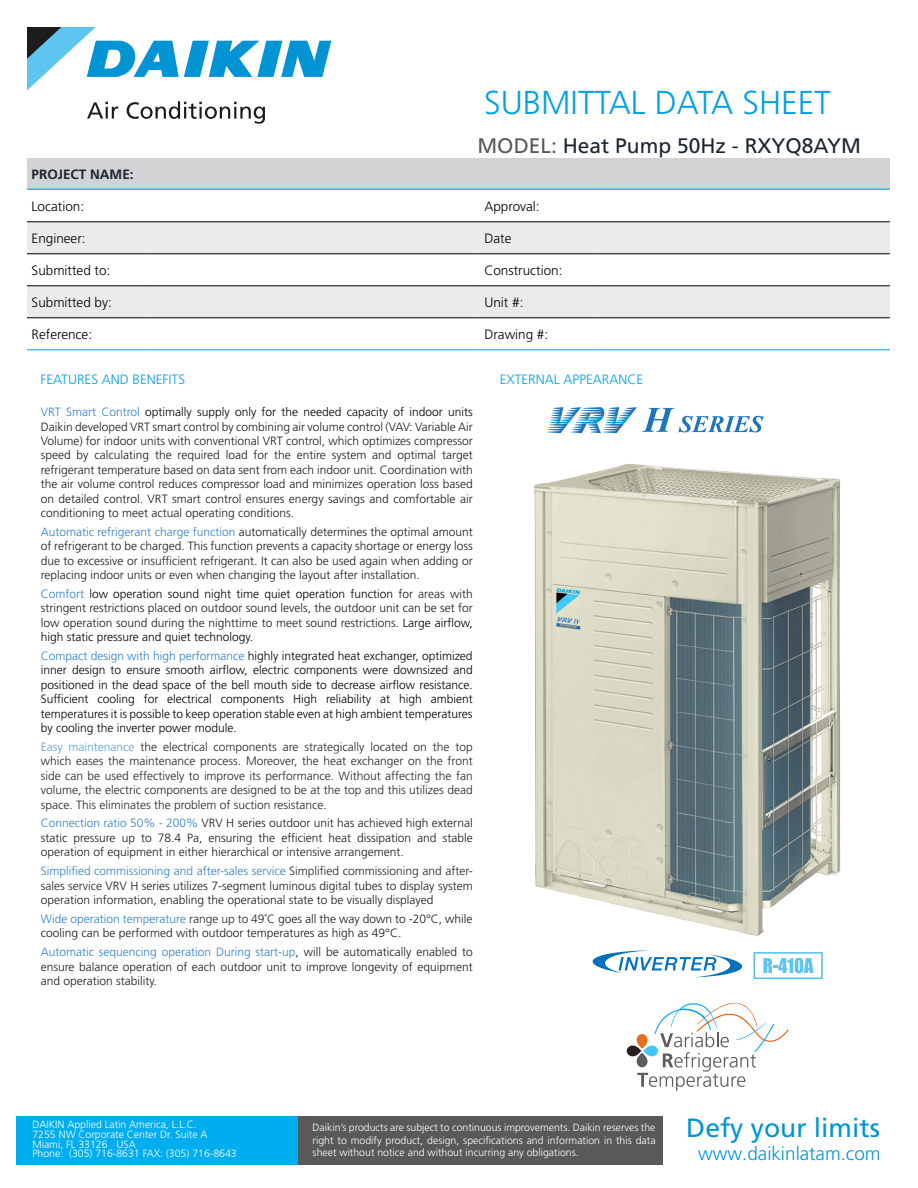
<style>
.page{position:relative;width:918px;height:1188px;background:#fff}
.page>*{position:absolute;margin:0;border:0;box-sizing:border-box;transform-origin:0 0}
.t1{font:300 33.15px "Frutiger LT Std";color:#00a1e4}
.t2{font:26.4px "Frutiger";color:#0095d5}
.t3{font:21px "Frutiger LT Std";color:#1b2630}
.t4{font:300 18.9px "Frutiger";color:#0095d5}
.t5{font:300 13.5px "Frutiger LT Std";color:#000}
.t6{font:300 13.5px "Frutiger LT Std";color:#00a1e4}
.t7{font:700 13.5px "Frutiger LT Std";color:#1b2630}
.t8{font:300 12px/14.4px "Frutiger LT Std";color:#1c1c1c;text-align:justify}
.t9{font:300 12px/14.4px "Frutiger LT Std";color:#000;text-align:justify}
.t10{font:300 12px/14.4px "Frutiger LT Std";color:#262626;text-align:justify}
.t11{font:300 12px/14.4px "Frutiger LT Std";color:#1a1a1a}
.t12{font:300 10.5px/9.6px "Frutiger LT Std";color:#fff;text-align:justify}
.s1{color:#58595b}
.s2{color:#3380cd}
.s3{color:#000}
.s4{color:#5f9ed6}
.s5{color:#262626}
</style>
<div class="page">
<svg style="left:27px;top:27px;width:304px;height:63px"></svg>
<svg style="left:87px;top:102px;width:31px;height:17px"></svg>
<svg style="left:127px;top:101px;width:138px;height:23px"></svg>
<div style="left:298px;top:1116px;width:365px;height:49px;background:#58595b"></div>
<div style="left:17px;top:1116px;width:281px;height:49px;background:#00aeef"></div>
<div style="left:27px;top:159px;width:863px;height:30px;background:#d1d3d4"></div>
<svg style="left:27px;top:223px;width:863px;height:95px;fill:#ebebec"></svg>
<hr style="left:27px;top:349px;width:118px;height:1px;background:#00a1e4">
<hr style="left:145px;top:349px;width:335px;height:1px;background:#00a1e4">
<hr style="left:480px;top:349px;width:117px;height:1px;background:#00a1e4">
<hr style="left:597px;top:349px;width:293px;height:1px;background:#00a1e4">
<hr style="left:27px;top:222px;width:118px;height:1px;background:#000">
<hr style="left:145px;top:222px;width:335px;height:1px;background:#000">
<hr style="left:480px;top:222px;width:117px;height:1px;background:#000">
<hr style="left:597px;top:222px;width:293px;height:1px;background:#000">
<hr style="left:27px;top:254px;width:118px;height:1px;background:#000">
<hr style="left:145px;top:254px;width:335px;height:1px;background:#000">
<hr style="left:480px;top:254px;width:117px;height:1px;background:#000">
<hr style="left:597px;top:254px;width:293px;height:1px;background:#000">
<hr style="left:27px;top:286px;width:118px;height:1px;background:#000">
<hr style="left:145px;top:286px;width:335px;height:1px;background:#000">
<hr style="left:480px;top:286px;width:117px;height:1px;background:#000">
<hr style="left:597px;top:286px;width:293px;height:1px;background:#000">
<hr style="left:27px;top:318px;width:118px;height:1px;background:#000">
<hr style="left:145px;top:318px;width:335px;height:1px;background:#000">
<hr style="left:480px;top:318px;width:117px;height:1px;background:#000">
<hr style="left:597px;top:318px;width:293px;height:1px;background:#000">
<hr style="left:27px;top:189px;width:118px;height:1px;background:#00a1e4">
<hr style="left:145px;top:189px;width:335px;height:1px;background:#00a1e4">
<hr style="left:480px;top:189px;width:117px;height:1px;background:#00a1e4">
<hr style="left:597px;top:189px;width:293px;height:1px;background:#00a1e4">
<img style="left:534px;top:464px;width:306px;height:472px">
<svg style="left:592px;top:950px;width:150px;height:27px"></svg>
<svg style="left:753px;top:952px;width:70px;height:27px"></svg>
<svg style="left:627px;top:1003px;width:162px;height:88px"></svg>
<svg style="left:547px;top:407px;width:217px;height:26px"></svg>
<h1 class="t1" style="left:484px;top:84px;width:348px">SUBMITTAL DATA SHEET</h1>
<h3 class="t3" style="left:478px;top:133px;width:385px"><span class="s1">MODEL:</span> Heat Pump 50Hz - RXYQ8AYM</h3>
<p class="t7" style="left:32px;top:166px;width:104px">PROJECT NAME:</p>
<p class="t5" style="left:32px;top:199px;width:54px">Location:</p>
<p class="t5" style="left:484px;top:199px;width:57px">Approval:</p>
<p class="t5" style="left:32px;top:231px;width:56px">Engineer:</p>
<p class="t5" style="left:484px;top:231px;width:28px">Date</p>
<p class="t5" style="left:32px;top:263px;width:80px">Submitted to:</p>
<p class="t5" style="left:484px;top:263px;width:80px">Construction:</p>
<p class="t5" style="left:32px;top:295px;width:82px">Submitted by:</p>
<p class="t5" style="left:484px;top:295px;width:41px">Unit #:</p>
<p class="t5" style="left:32px;top:327px;width:62px">Reference:</p>
<p class="t5" style="left:484px;top:327px;width:65px">Drawing #:</p>
<p class="t6" style="left:40px;top:372px;width:146px">FEATURES AND BENEFITS</p>
<p class="t6" style="left:500px;top:372px;width:145px">EXTERNAL APPEARANCE</p>
<p class="t8" style="left:41px;top:405px;width:434px"><span class="s2">VRT Smart Control</span> <span class="s3">optimally supply only for the needed capacity of indoor units </span>Daikin developed VRT smart control by combining air volume control (VAV: Variable Air Volume) for indoor units with conventional VRT control, which optimizes compressor speed by calculating the required load for the entire system and optimal target refrigerant temperature based on data sent from each indoor unit. Coordination with the air volume control reduces compressor load and minimizes operation loss based on detailed control. VRT smart control ensures energy savings and comfortable air conditioning to meet actual operating conditions.</p>
<p class="t8" style="left:41px;top:525px;width:434px"><span class="s2">Automatic refrigerant charge function</span> automatically determines the optimal amount of refrigerant to be charged. This function prevents a capacity shortage or energy loss due to excessive or insufficient refrigerant. It can also be used again when adding or replacing indoor units or even when changing the layout after installation.</p>
<p class="t8" style="left:41px;top:587px;width:434px"><span class="s2">Comfort</span> <span class="s3">low operation sound night time quiet operation function</span> for areas with stringent restrictions placed on outdoor sound levels, the outdoor unit can be set for low operation sound during the nighttime to meet sound restrictions. <span class="s3">Large airflow, high static pressure and quiet technology.</span></p>
<p class="t9" style="left:41px;top:649px;width:434px"><span class="s2">Compact design with high performance</span> highly integrated heat exchanger, optimized inner design to ensure smooth airflow, electric components were downsized and positioned in the dead space of the bell mouth side to decrease airflow resistance.<br>Sufficient cooling for electrical components High reliability at high ambient temperatures it is possible to keep operation stable even at high ambient temperatures by cooling the inverter power module.</p>
<p class="t10" style="left:41px;top:740px;width:434px"><span class="s4">Easy maintenance</span> the electrical components are strategically located on the top which eases the maintenance process. Moreover, the heat exchanger on the front side can be used effectively to improve its performance. Without affecting the fan volume, the electric components are designed to be at the top and this utilizes dead space. This eliminates the problem of suction resistance.</p>
<p class="t8" style="left:41px;top:816px;width:434px"><span class="s2">Connection ratio 50% - 200%</span> VRV H series outdoor unit has achieved high external static pressure up to 78.4 Pa, ensuring the efficient heat dissipation and stable operation of equipment in either hierarchical or intensive arrangement.</p>
<p class="t8" style="left:41px;top:864px;width:434px"><span class="s2">Simplified commissioning and after-sales service</span> <span class="s5">Simplified commissioning and after&shy;sales service</span> VRV H series utilizes 7-segment luminous digital tubes to display system operation information, enabling the operational state to be visually displayed</p>
<p class="t11" style="left:41px;top:912px;width:433px"><span class="s2">Wide operation temperature</span> <span class="s5">range up to 49˚C</span> goes all the way down to -20°C, while cooling can be performed with outdoor temperatures as high as 49°C.</p>
<p class="t8" style="left:41px;top:945px;width:434px"><span class="s2">Automatic sequencing operation During start-up</span>, will be automatically enabled to ensure balance operation of each outdoor unit to improve longevity of equipment and operation stability.</p>
<p class="t12" style="left:32px;top:1120px;width:206px;text-align:left">DAIKIN Applied Latin America, L.L.C.<br>7255 NW Corporate Center Dr. Suite A Miami, FL 33126 USA<br>Phone: (305) 716-8631 FAX: (305) 716-8643</p>
<h2 class="t2" style="left:686px;top:1112px;width:195px">Defy your limits</h2>
<p class="t12" style="left:313px;top:1122px;width:344px;line-height:12.6px">Daikin’s products are subject to continuous improvements. Daikin reserves the right to modify product, design, specifications and information in this data sheet without notice and without incurring any obligations.</p>
<h3 class="t4" style="left:698px;top:1143px;width:184px">www.daikinlatam.com</h3>
</div>
